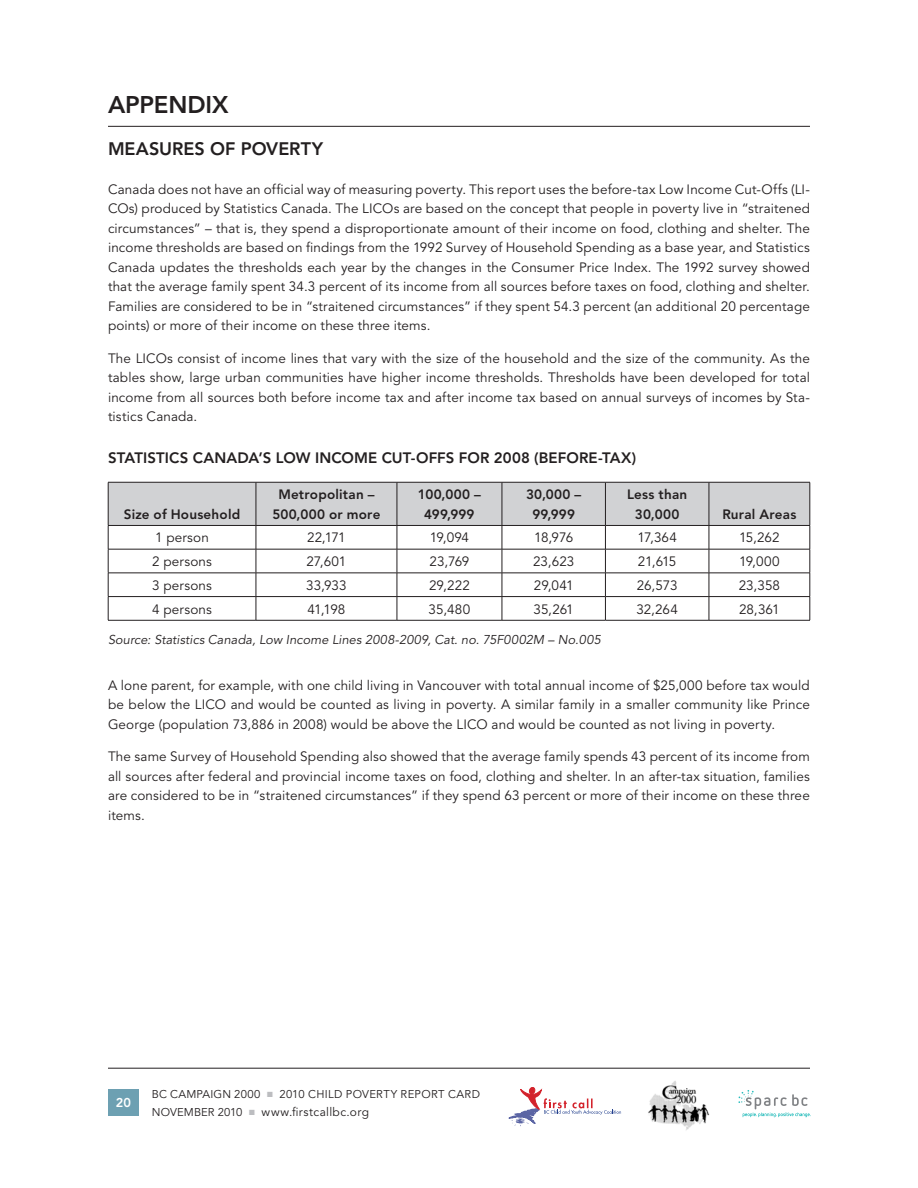
<style>
.page{position:relative;width:918px;height:1188px;background:#fff}
.page>*{position:absolute;margin:0;border:0;box-sizing:border-box;transform-origin:0 0}
.t1{font:800 24px "Avenir LT Std";letter-spacing:-.005em;color:#231f20}
.t2{font:800 18px "Avenir LT Std";color:#231f20}
.t3{font:800 15px "Avenir LT Std";letter-spacing:.005em;color:#231f20}
.t4{font:13.5px/19.5px "Avenir LT Std";letter-spacing:.01em;color:#231f20;text-align:justify}
.t5{font:800 13.5px/19.5px "Avenir LT Std";letter-spacing:.015em;color:#231f20;text-align:center}
.t6{font:italic 12.75px "Avenir LT Std";letter-spacing:.01em;color:#231f20}
.t7{font:800 12.75px "Avenir LT Std";color:#fff}
.t8{font:12px "Avenir LT Std";letter-spacing:.035em;color:#231f20}
.t9{font:11.25px "Avenir LT Std";letter-spacing:.02em;color:#231f20}
</style>
<div class="page">
<svg style="left:509px;top:1087px;width:112px;height:39px"></svg>
<svg style="left:738px;top:1090px;width:73px;height:27px"></svg>
<img style="left:648px;top:1081px;width:62px;height:49px">
<div style="left:108px;top:1089px;width:31px;height:27px;background:#6da0b2"></div>
<hr style="left:108px;top:1068px;width:702px;height:1px;background:#231f20">
<hr style="left:108px;top:126px;width:702px;height:1px;background:#231f20">
<hr style="left:108px;top:620px;width:148px;height:1px;background:#231f20">
<hr style="left:256px;top:620px;width:141px;height:1px;background:#231f20">
<hr style="left:397px;top:620px;width:105px;height:1px;background:#231f20">
<hr style="left:502px;top:620px;width:103px;height:1px;background:#231f20">
<hr style="left:605px;top:620px;width:104px;height:1px;background:#231f20">
<hr style="left:709px;top:620px;width:101px;height:1px;background:#231f20">
<svg style="left:108px;top:482px;width:703px;height:138px"></svg>
<h1 class="t1" style="left:108px;top:90px;width:122px">APPENDIX</h1>
<h2 class="t2" style="left:108px;top:138px;width:217px">MEASURES OF POVERTY</h2>
<p class="t4" style="left:108px;top:180px;width:704px">Canada does not have an official way of measuring poverty. This report uses the before-tax Low Income Cut-Offs (LI-COs) produced by Statistics Canada. The LICOs are based on the concept that people in poverty live in “straitened circumstances” – that is, they spend a disproportionate amount of their income on food, clothing and shelter. The income thresholds are based on findings from the 1992 Survey of Household Spending as a base year, and Statistics Canada updates the thresholds each year by the changes in the Consumer Price Index. The 1992 survey showed that the average family spent 34.3 percent of its income from all sources before taxes on food, clothing and shelter.<br>Families are considered to be in “straitened circumstances” if they spent 54.3 percent (an additional 20 percentage points) or more of their income on these three items.</p>
<p class="t4" style="left:108px;top:349px;width:704px">The LICOs consist of income lines that vary with the size of the household and the size of the community. As the tables show, large urban communities have higher income thresholds. Thresholds have been developed for total income from all sources both before income tax and after income tax based on annual surveys of incomes by Sta&shy;tistics Canada.</p>
<p class="t3" style="left:108px;top:448px;width:530px">STATISTICS CANADA’S LOW INCOME CUT-OFFS FOR 2008 (BEFORE-TAX)</p>
<p class="t5" style="left:124px;top:504px;width:118px">Size of Household</p>
<p class="t5" style="left:272px;top:485px;width:110px">Metropolitan –<br>500,000 or more</p>
<p class="t5" style="left:418px;top:485px;width:64px">100,000 –<br>499,999</p>
<p class="t5" style="left:526px;top:485px;width:57px">30,000 –<br>99,999</p>
<p class="t5" style="left:627px;top:485px;width:62px">Less than<br>30,000</p>
<p class="t5" style="left:722px;top:504px;width:75px">Rural Areas</p>
<p class="t4" style="left:155px;top:528px;width:55px">1 person</p>
<p class="t4" style="left:307px;top:528px;width:40px">22,171</p>
<p class="t4" style="left:430px;top:528px;width:41px">19,094</p>
<p class="t4" style="left:534px;top:528px;width:41px">18,976</p>
<p class="t4" style="left:637px;top:528px;width:41px">17,364</p>
<p class="t4" style="left:739px;top:528px;width:42px">15,262</p>
<p class="t4" style="left:152px;top:552px;width:61px">2 persons</p>
<p class="t4" style="left:307px;top:552px;width:41px">27,601</p>
<p class="t4" style="left:430px;top:552px;width:41px">23,769</p>
<p class="t4" style="left:533px;top:552px;width:43px">23,623</p>
<p class="t4" style="left:638px;top:552px;width:40px">21,615</p>
<p class="t4" style="left:739px;top:552px;width:42px">19,000</p>
<p class="t4" style="left:152px;top:576px;width:61px">3 persons</p>
<p class="t4" style="left:306px;top:576px;width:42px">33,933</p>
<p class="t4" style="left:429px;top:576px;width:42px">29,222</p>
<p class="t4" style="left:534px;top:576px;width:41px">29,041</p>
<p class="t4" style="left:637px;top:576px;width:42px">26,573</p>
<p class="t4" style="left:739px;top:576px;width:43px">23,358</p>
<p class="t4" style="left:152px;top:600px;width:61px">4 persons</p>
<p class="t4" style="left:308px;top:600px;width:39px">41,198</p>
<p class="t4" style="left:429px;top:600px;width:43px">35,480</p>
<p class="t4" style="left:534px;top:600px;width:42px">35,261</p>
<p class="t4" style="left:636px;top:600px;width:43px">32,264</p>
<p class="t4" style="left:739px;top:600px;width:42px">28,361</p>
<p class="t6" style="left:108px;top:632px;width:494px">Source: Statistics Canada, Low Income Lines 2008-2009, Cat. no. 75F0002M – No.005</p>
<p class="t4" style="left:108px;top:676px;width:703px">A lone parent, for example, with one child living in Vancouver with total annual income of $25,000 before tax would be below the LICO and would be counted as living in poverty. A similar family in a smaller community like Prince George (population 73,886 in 2008) would be above the LICO and would be counted as not living in poverty.</p>
<p class="t4" style="left:108px;top:747px;width:704px">The same Survey of Household Spending also showed that the average family spends 43 percent of its income from all sources after federal and provincial income taxes on food, clothing and shelter. In an after-tax situation, families are considered to be in “straitened circumstances” if they spend 63 percent or more of their income on these three items.</p>
<p class="t7" style="left:116px;top:1095px;width:17px">20</p>
<p class="t9" style="left:152px;top:1088px;width:110px">BC CAMPAIGN 2000</p>
<p class="t9" style="left:279px;top:1088px;width:202px">2010 CHILD POVERTY REPORT CARD</p>
<p class="t9" style="left:152px;top:1106px;width:92px">NOVEMBER 2010</p>
<p class="t8" style="left:262px;top:1105px;width:109px">www.firstcallbc.org</p>
</div>
